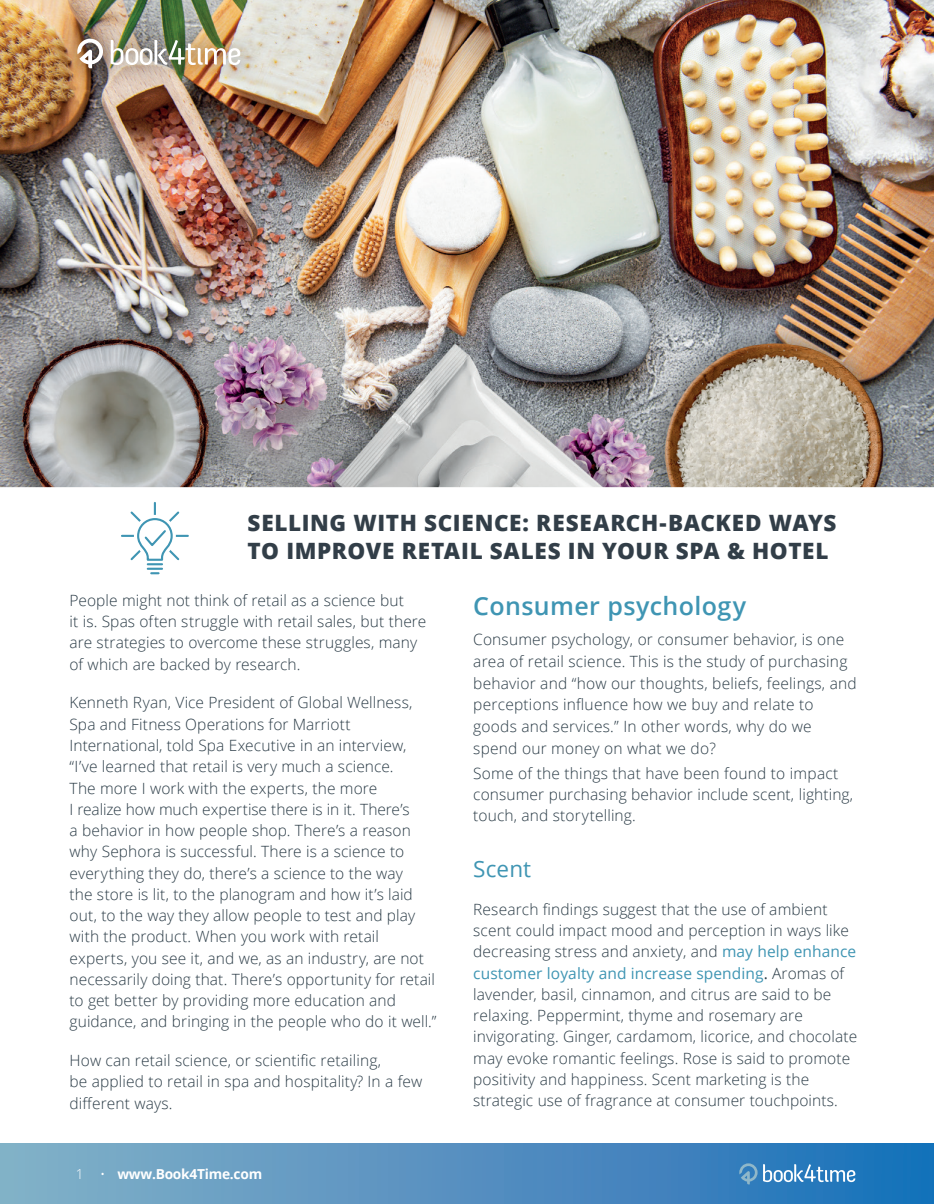
<style>
.page{position:relative;width:934px;height:1204px;background:#fff}
.page>*{position:absolute;margin:0;border:0;box-sizing:border-box;transform-origin:0 0}
.t1{font:600 25px "Open Sans";letter-spacing:.015em;color:#3f95b3}
.t2{font:800 22.5px/27.5px "Open Sans";letter-spacing:.03em;color:#323e48}
.t3{font:22.5px "Open Sans";letter-spacing:.005em;color:#3f95b3}
.t4{font:300 15.5px/21.2px "Open Sans";letter-spacing:.01em;color:#2a3b46}
.t5{font:700 13.75px "Open Sans";letter-spacing:-.02em;color:#fff}
.s1{font-weight:300}
.s2{font-weight:400;color:#3f95b3}
.s3{font-weight:400}
</style>
<div class="page">
<img style="left:0;top:0;width:934px;height:487px">
<div style="left:0;top:1143px;width:934px;height:61px;background:linear-gradient(to right,#88b1c8,#1c6fb9)"></div>
<svg style="left:763px;top:1164px;width:92px;height:18px"></svg>
<svg style="left:739px;top:1163px;width:18px;height:21px"></svg>
<img style="left:42px;top:4px;width:233px;height:98px">
<img style="left:111px;top:40px;width:129px;height:25px">
<svg style="left:77px;top:39px;width:26px;height:29px"></svg>
<hr style="left:122px;top:535px;width:66px;height:2px;background:#3f95b3">
<hr style="left:154px;top:503px;width:2px;height:65px;background:#3f95b3">
<svg style="left:129px;top:509px;width:52px;height:65px"></svg>
<h2 class="t2" style="left:247px;top:508px;width:590px">SELLING WITH SCIENCE: RESEARCH-BACKED WAYS<br>TO IMPROVE RETAIL SALES IN YOUR SPA &amp; HOTEL</h2>
<p class="t4" style="left:69px;top:589px;width:358px">People might not think of retail as a science but<br>it is. Spas often struggle with retail sales, but there are strategies to overcome these struggles, many of which are backed by research.</p>
<p class="t4" style="left:69px;top:692px;width:368px">Kenneth Ryan, Vice President of Global Wellness, Spa and Fitness Operations for Marriott International, told Spa Executive in an interview, “I’ve learned that retail is very much a science.<br>The more I work with the experts, the more<br>I realize how much expertise there is in it. There’s<br>a behavior in how people shop. There’s a reason why Sephora is successful. There is a science to everything they do, there’s a science to the way<br>the store is lit, to the planogram and how it’s laid out, to the way they allow people to test and play with the product. When you work with retail experts, you see it, and we, as an industry, are not necessarily doing that. There’s opportunity for retail to get better by providing more education and guidance, and bringing in the people who do it well.”</p>
<p class="t4" style="left:69px;top:1049px;width:354px">How can retail science, or scientific retailing,<br>be applied to retail in spa and hospitality? In a few different ways.</p>
<p class="t5" style="left:76px;top:1164px;width:188px"><span class="s1">1 •</span> www.Book4Time.com</p>
<h1 class="t1" style="left:473px;top:588px;width:274px">Consumer psychology</h1>
<p class="t4" style="left:473px;top:628px;width:385px;line-height:21.8px">Consumer psychology, or consumer behavior, is one area of retail science. This is the study of purchasing behavior and “how our thoughts, beliefs, feelings, and perceptions influence how we buy and relate to goods and services.” In other words, why do we spend our money on what we do?</p>
<p class="t4" style="left:473px;top:762px;width:381px">Some of the things that have been found to impact consumer purchasing behavior include scent, lighting, touch, and storytelling.</p>
<h2 class="t3" style="left:473px;top:854px;width:59px">Scent</h2>
<p class="t4" style="left:473px;top:898px;width:385px">Research findings suggest that the use of ambient scent could impact mood and perception in ways like decreasing stress and anxiety, and <span class="s2">may help enhance customer loyalty and increase spending</span><span class="s3">.</span> Aromas of lavender, basil, cinnamon, and citrus are said to be relaxing. Peppermint, thyme and rosemary are invigorating. Ginger, cardamom, licorice, and chocolate may evoke romantic feelings. Rose is said to promote positivity and happiness. Scent marketing is the strategic use of fragrance at consumer touchpoints.</p>
</div>
